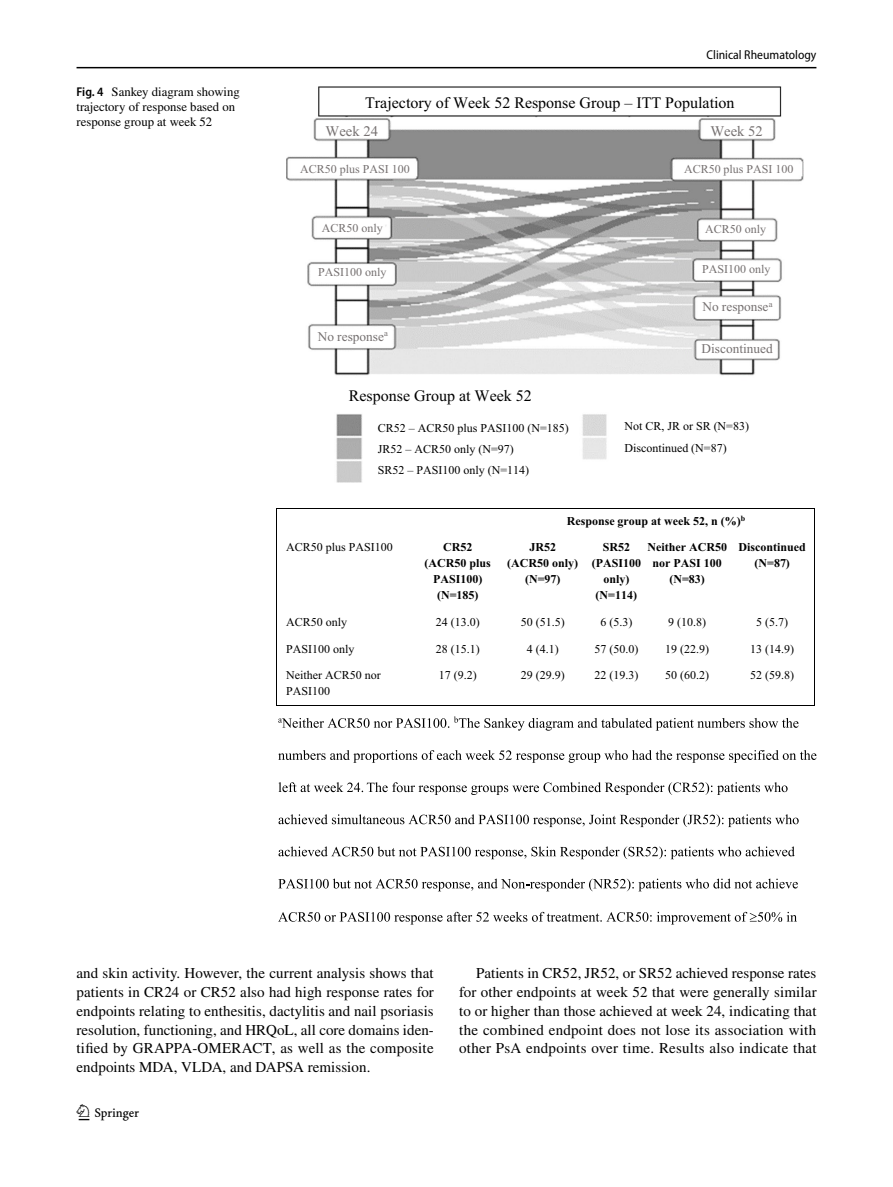
<style>
.page{position:relative;width:893px;height:1187px;background:#fff}
.page>*{position:absolute;margin:0;border:0;box-sizing:border-box;transform-origin:0 0}
.t1{font:22.5px "Springnew Regular 2";color:#000}
.t2{font:16.05px "Times New Roman PSMT2";color:#000}
.t3{font:15px/18.8px "STIX";letter-spacing:.015em;color:#000;text-align:justify}
.t4{font:14.7px "Times New Roman PSMT2";color:#767171}
.t5{font:13.35px "Times New Roman PSMT2";color:#767171}
.t6{font:12.75px/15px "STIX";color:#000}
.t7{font:semi-condensed 12.75px "Myriad Pro";color:#000}
.t8{font:12px/21.5px "Times New Roman PSMT2";color:#000}
.t9{font:700 12px/15.9px "Times New Roman";color:#000;text-align:center}
.t10{font:12px "Times New Roman PSMT2";color:#767171}
.s1{font-family:"Myriad Pro";font-weight:600;font-stretch:semi-condensed}
</style>
<div class="page">
<hr style="left:77px;top:67px;width:739px;height:1px;background:#000">
<img style="left:286px;top:87px;width:517px;height:395px">
<hr style="left:277px;top:508px;width:220px;height:1px;background:#000">
<hr style="left:497px;top:508px;width:317px;height:1px;background:#000">
<svg style="left:276px;top:508px;width:1px;height:32px"></svg>
<svg style="left:814px;top:508px;width:1px;height:32px"></svg>
<hr style="left:276px;top:540px;width:1px;height:68px;background:#000">
<hr style="left:814px;top:540px;width:1px;height:68px;background:#000">
<svg style="left:276px;top:608px;width:1px;height:60px"></svg>
<svg style="left:814px;top:608px;width:1px;height:60px"></svg>
<hr style="left:276px;top:668px;width:1px;height:36px;background:#000">
<hr style="left:277px;top:704px;width:140px;height:1px;background:#000">
<hr style="left:418px;top:704px;width:79px;height:1px;background:#000">
<hr style="left:497px;top:704px;width:90px;height:1px;background:#000">
<hr style="left:588px;top:704px;width:56px;height:1px;background:#000">
<hr style="left:645px;top:704px;width:84px;height:1px;background:#000">
<hr style="left:730px;top:704px;width:84px;height:1px;background:#000">
<hr style="left:814px;top:668px;width:1px;height:36px;background:#000">
<svg style="left:278px;top:716px;width:520px;height:14px"></svg>
<svg style="left:278px;top:750px;width:538px;height:12px"></svg>
<svg style="left:278px;top:782px;width:510px;height:13px"></svg>
<svg style="left:279px;top:814px;width:520px;height:13px"></svg>
<svg style="left:279px;top:846px;width:516px;height:13px"></svg>
<svg style="left:278px;top:878px;width:520px;height:13px"></svg>
<svg style="left:278px;top:911px;width:519px;height:13px"></svg>
<p class="t6" style="left:77px;top:85px;width:165px"><span class="s1">Fig. 4</span> Sankey diagram showing trajectory of response based on response group at week 52</p>
<p class="t7" style="left:707px;top:48px;width:111px">Clinical Rheumatology</p>
<p class="t2" style="left:365px;top:97px;width:371px">Trajectory of Week 52 Response Group – ITT Population</p>
<p class="t4" style="left:326px;top:125px;width:54px">Week 24</p>
<p class="t10" style="left:300px;top:165px;width:111px">ACR50 plus PASI 100</p>
<p class="t4" style="left:710px;top:125px;width:54px">Week 52</p>
<p class="t10" style="left:684px;top:165px;width:111px">ACR50 plus PASI 100</p>
<p class="t10" style="left:322px;top:223px;width:62px">ACR50 only</p>
<p class="t10" style="left:318px;top:268px;width:70px">PASI100 only</p>
<p class="t5" style="left:318px;top:331px;width:72px">No response<sup>a</sup></p>
<p class="t10" style="left:705px;top:225px;width:62px">ACR50 only</p>
<p class="t10" style="left:702px;top:264px;width:70px">PASI100 only</p>
<p class="t5" style="left:702px;top:302px;width:72px">No response<sup>a</sup></p>
<p class="t5" style="left:702px;top:344px;width:73px">Discontinued</p>
<p class="t2" style="left:349px;top:390px;width:184px">Response Group at Week 52</p>
<p class="t8" style="left:378px;top:418px;width:192px">CR52 – ACR50 plus PASI100 (N=185)<br>JR52 – ACR50 only (N=97)<br>SR52 – PASI100 only (N=114)</p>
<p class="t8" style="left:624px;top:416px;width:126px">Not CR, JR or SR (N=83)<br>Discontinued (N=87)</p>
<p class="t9" style="left:567px;top:512px;width:180px">Response group at week 52, n (%)<sup>b</sup></p>
<p class="t8" style="left:286px;top:537px;width:108px">ACR50 plus PASI100</p>
<p class="t9" style="left:425px;top:539px;width:68px">CR52 (ACR50 plus<br>PASI100) (N=185)</p>
<p class="t9" style="left:507px;top:539px;width:72px">JR52 (ACR50 only) (N=97)</p>
<p class="t9" style="left:592px;top:539px;width:51px">SR52 (PASI100 only) (N=114)</p>
<p class="t9" style="left:647px;top:539px;width:81px">Neither ACR50 nor PASI 100 (N=83)</p>
<p class="t9" style="left:738px;top:539px;width:69px">Discontinued (N=87)</p>
<p class="t8" style="left:286px;top:612px;width:62px">ACR50 only</p>
<p class="t8" style="left:436px;top:612px;width:45px">24 (13.0)</p>
<p class="t8" style="left:521px;top:612px;width:45px">50 (51.5)</p>
<p class="t8" style="left:600px;top:612px;width:33px">6 (5.3)</p>
<p class="t8" style="left:668px;top:612px;width:39px">9 (10.8)</p>
<p class="t8" style="left:756px;top:612px;width:33px">5 (5.7)</p>
<p class="t8" style="left:286px;top:639px;width:70px">PASI100 only</p>
<p class="t8" style="left:436px;top:639px;width:45px">28 (15.1)</p>
<p class="t8" style="left:527px;top:639px;width:33px">4 (4.1)</p>
<p class="t8" style="left:594px;top:639px;width:45px">57 (50.0)</p>
<p class="t8" style="left:665px;top:639px;width:45px">19 (22.9)</p>
<p class="t8" style="left:750px;top:639px;width:45px">13 (14.9)</p>
<p class="t8" style="left:286px;top:668px;width:96px;line-height:15.9px">Neither ACR50 nor<br>PASI100</p>
<p class="t8" style="left:439px;top:665px;width:39px">17 (9.2)</p>
<p class="t8" style="left:521px;top:665px;width:45px">29 (29.9)</p>
<p class="t8" style="left:594px;top:665px;width:45px">22 (19.3)</p>
<p class="t8" style="left:665px;top:665px;width:45px">50 (60.2)</p>
<p class="t8" style="left:750px;top:665px;width:45px">52 (59.8)</p>
<p class="t3" style="left:77px;top:964px;width:359px">and skin activity. However, the current analysis shows that patients in CR24 or CR52 also had high response rates for endpoints relating to enthesitis, dactylitis and nail psoriasis resolution, functioning, and HRQoL, all core domains iden&shy;tified by GRAPPA-OMERACT, as well as the composite endpoints MDA, VLDA, and DAPSA remission.</p>
<p class="t3" style="left:459px;top:964px;width:359px;text-indent:17px">Patients in CR52, JR52, or SR52 achieved response rates for other endpoints at week 52 that were generally similar to or higher than those achieved at week 24, indicating that the combined endpoint does not lose its association with other PsA endpoints over time. Results also indicate that</p>
<h1 class="t1" style="left:79px;top:1104px;width:62px">1 3</h1>
</div>
